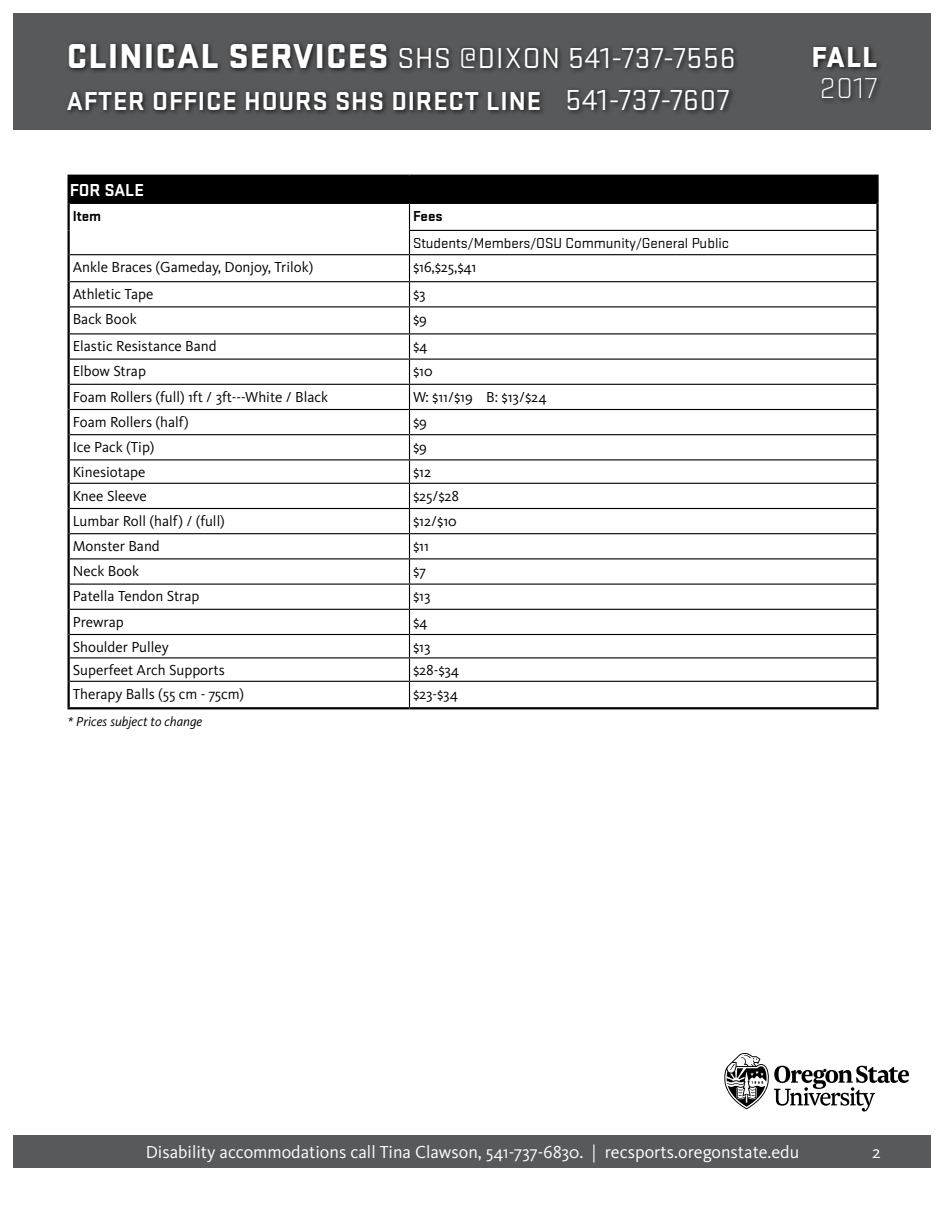
<style>
.page{position:relative;width:945px;height:1215px;background:#fff}
.page>*{position:absolute;margin:0;border:0;box-sizing:border-box;transform-origin:0 0}
.t1{font:30px "Stratum 2";letter-spacing:.03em;color:#fff}
.t2{font:900 30px "Stratum 2";color:#fff}
.t3{font:300 30px "Stratum 2";color:#fff}
.t4{font:700 27px "Stratum 2";letter-spacing:.03em;color:#fff}
.t5{font:18px "Kievit Pro";color:#fff}
.t6{font:700 18px "Stratum 2";color:#fff}
.t7{font:15px "Kievit Pro";color:#000}
.t8{font:15px "Stratum 2";color:#000}
.t9{font:700 15px "Stratum 2";color:#000}
.t10{font:italic 13.5px "Kievit Pro";color:#000}
.s1{font-weight:900;font-size:36px}
.s2{font-weight:400;font-size:30px}
</style>
<div class="page">
<div style="left:14px;top:14px;width:918px;height:116px;background:#58595b"></div>
<div style="left:14px;top:1135px;width:918px;height:32px;background:#58595b"></div>
<div style="left:66px;top:40px;width:674px;height:34px;background:#000;opacity:.75"></div>
<div style="left:65px;top:87px;width:671px;height:29px;background:#000;opacity:.75"></div>
<svg style="left:724px;top:1053px;width:185px;height:59px"></svg>
<div style="left:810px;top:43px;width:73px;height:62px;background:#000;opacity:.75"></div>
<hr style="left:68px;top:177px;width:2px;height:26px;background:#000">
<hr style="left:68px;top:175px;width:342px;height:2px;background:#000">
<hr style="left:410px;top:175px;width:469px;height:2px;background:#000">
<hr style="left:876px;top:177px;width:3px;height:26px;background:#000">
<hr style="left:68px;top:203px;width:2px;height:27px;background:#000">
<hr style="left:68px;top:230px;width:2px;height:25px;background:#000">
<hr style="left:876px;top:203px;width:3px;height:27px;background:#000">
<hr style="left:876px;top:230px;width:3px;height:25px;background:#000">
<hr style="left:68px;top:255px;width:2px;height:27px;background:#000">
<hr style="left:876px;top:255px;width:3px;height:27px;background:#000">
<hr style="left:68px;top:282px;width:2px;height:25px;background:#000">
<hr style="left:876px;top:282px;width:3px;height:25px;background:#000">
<hr style="left:68px;top:307px;width:2px;height:27px;background:#000">
<hr style="left:876px;top:307px;width:3px;height:27px;background:#000">
<hr style="left:68px;top:334px;width:2px;height:25px;background:#000">
<hr style="left:876px;top:334px;width:3px;height:25px;background:#000">
<hr style="left:68px;top:359px;width:2px;height:25px;background:#000">
<hr style="left:876px;top:359px;width:3px;height:25px;background:#000">
<hr style="left:68px;top:384px;width:2px;height:26px;background:#000">
<hr style="left:876px;top:384px;width:3px;height:26px;background:#000">
<hr style="left:68px;top:409px;width:2px;height:26px;background:#000">
<hr style="left:876px;top:409px;width:3px;height:26px;background:#000">
<hr style="left:68px;top:435px;width:2px;height:25px;background:#000">
<hr style="left:876px;top:435px;width:3px;height:25px;background:#000">
<hr style="left:68px;top:460px;width:2px;height:23px;background:#000">
<hr style="left:876px;top:460px;width:3px;height:23px;background:#000">
<hr style="left:68px;top:483px;width:2px;height:25px;background:#000">
<hr style="left:876px;top:483px;width:3px;height:25px;background:#000">
<hr style="left:68px;top:508px;width:2px;height:26px;background:#000">
<hr style="left:876px;top:508px;width:3px;height:26px;background:#000">
<hr style="left:68px;top:534px;width:2px;height:25px;background:#000">
<hr style="left:876px;top:534px;width:3px;height:25px;background:#000">
<hr style="left:68px;top:559px;width:2px;height:25px;background:#000">
<hr style="left:876px;top:559px;width:3px;height:25px;background:#000">
<hr style="left:68px;top:584px;width:2px;height:25px;background:#000">
<hr style="left:876px;top:584px;width:3px;height:25px;background:#000">
<hr style="left:68px;top:609px;width:2px;height:25px;background:#000">
<hr style="left:876px;top:609px;width:3px;height:25px;background:#000">
<hr style="left:68px;top:635px;width:2px;height:23px;background:#000">
<hr style="left:876px;top:635px;width:3px;height:23px;background:#000">
<hr style="left:68px;top:658px;width:2px;height:23px;background:#000">
<hr style="left:876px;top:658px;width:3px;height:23px;background:#000">
<hr style="left:68px;top:681px;width:2px;height:26px;background:#000">
<svg style="left:69px;top:176px;width:809px;height:531px"></svg>
<hr style="left:70px;top:681px;width:340px;height:1px;background:#000">
<hr style="left:410px;top:681px;width:466px;height:1px;background:#000">
<hr style="left:876px;top:681px;width:3px;height:26px;background:#000">
<hr style="left:68px;top:707px;width:342px;height:2px;background:#000">
<hr style="left:410px;top:707px;width:469px;height:2px;background:#000">
<h1 class="t1" style="left:67px;top:38px;width:670px"><span class="s1">CLINICAL SERVICES</span> SHS @DIXON 541-737-7556</h1>
<h2 class="t4" style="left:67px;top:83px;width:664px">AFTER OFFICE HOURS SHS DIRECT LINE <span class="s2">541-737-7607</span></h2>
<p class="t6" style="left:70px;top:177px;width:76px">FOR SALE</p>
<p class="t9" style="left:73px;top:206px;width:30px">Item</p>
<p class="t9" style="left:413px;top:206px;width:31px">Fees</p>
<p class="t8" style="left:413px;top:233px;width:318px">Students/Members/OSU Community/General Public</p>
<p class="t7" style="left:73px;top:258px;width:242px">Ankle Braces (Gameday, Donjoy, Trilok)</p>
<p class="t7" style="left:413px;top:258px;width:65px">$16,$25,$41</p>
<p class="t7" style="left:73px;top:285px;width:82px">Athletic Tape</p>
<p class="t7" style="left:413px;top:285px;width:14px">$3</p>
<p class="t7" style="left:73px;top:310px;width:66px">Back Book</p>
<p class="t7" style="left:413px;top:310px;width:15px">$9</p>
<p class="t7" style="left:73px;top:337px;width:145px">Elastic Resistance Band</p>
<p class="t7" style="left:413px;top:337px;width:16px">$4</p>
<p class="t7" style="left:73px;top:362px;width:75px">Elbow Strap</p>
<p class="t7" style="left:413px;top:362px;width:21px">$10</p>
<p class="t7" style="left:73px;top:388px;width:257px">Foam Rollers (full) 1ft / 3ft---White / Black</p>
<p class="t7" style="left:413px;top:388px;width:135px">W: $11/$19 B: $13/$24</p>
<p class="t7" style="left:73px;top:413px;width:118px">Foam Rollers (half)</p>
<p class="t7" style="left:413px;top:413px;width:15px">$9</p>
<p class="t7" style="left:73px;top:438px;width:83px">Ice Pack (Tip)</p>
<p class="t7" style="left:413px;top:438px;width:15px">$9</p>
<p class="t7" style="left:73px;top:463px;width:74px">Kinesiotape</p>
<p class="t7" style="left:413px;top:463px;width:20px">$12</p>
<p class="t7" style="left:73px;top:487px;width:76px">Knee Sleeve</p>
<p class="t7" style="left:413px;top:487px;width:48px">$25/$28</p>
<p class="t7" style="left:73px;top:512px;width:154px">Lumbar Roll (half) / (full)</p>
<p class="t7" style="left:413px;top:512px;width:45px">$12/$10</p>
<p class="t7" style="left:73px;top:537px;width:89px">Monster Band</p>
<p class="t7" style="left:413px;top:537px;width:17px">$11</p>
<p class="t7" style="left:73px;top:562px;width:68px">Neck Book</p>
<p class="t7" style="left:413px;top:562px;width:15px">$7</p>
<p class="t7" style="left:73px;top:587px;width:128px">Patella Tendon Strap</p>
<p class="t7" style="left:413px;top:587px;width:19px">$13</p>
<p class="t7" style="left:73px;top:613px;width:53px">Prewrap</p>
<p class="t7" style="left:413px;top:613px;width:16px">$4</p>
<p class="t7" style="left:73px;top:638px;width:97px">Shoulder Pulley</p>
<p class="t7" style="left:413px;top:638px;width:19px">$13</p>
<p class="t7" style="left:73px;top:661px;width:154px">Superfeet Arch Supports</p>
<p class="t7" style="left:413px;top:661px;width:48px">$28-$34</p>
<p class="t7" style="left:73px;top:685px;width:173px">Therapy Balls (55 cm - 75cm)</p>
<p class="t7" style="left:413px;top:685px;width:47px">$23-$34</p>
<p class="t10" style="left:68px;top:714px;width:136px">* Prices subject to change</p>
<h1 class="t2" style="left:811px;top:35px;width:68px">FALL</h1>
<h1 class="t3" style="left:820px;top:70px;width:59px">2017</h1>
<p class="t5" style="left:146px;top:1141px;width:655px">Disability accommodations call Tina Clawson, 541-737-6830. | recsports.oregonstate.edu</p>
<p class="t5" style="left:872px;top:1141px;width:10px">2</p>
</div>
